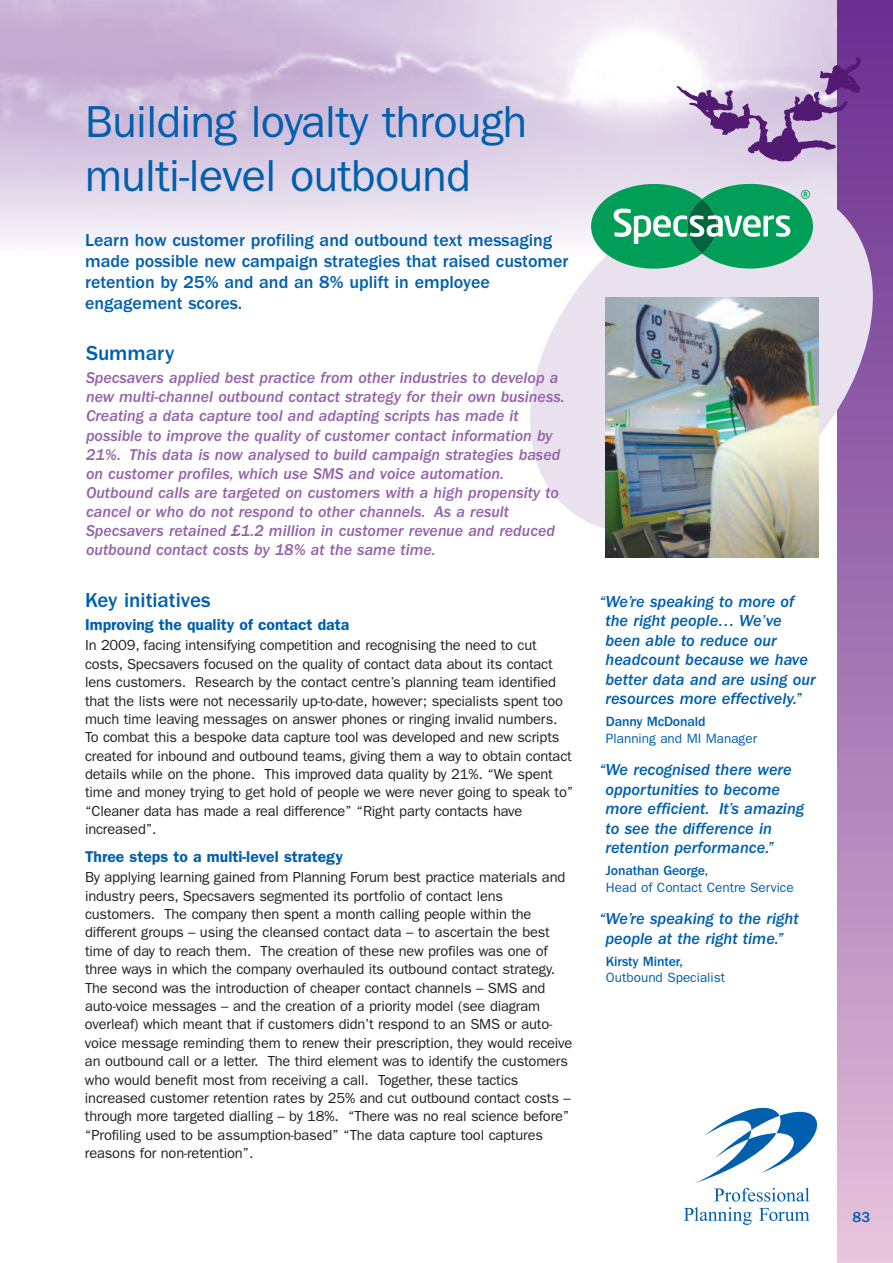
<style>
.page{position:relative;width:893px;height:1263px;background:#fff}
.page>*{position:absolute;margin:0;border:0;box-sizing:border-box;transform-origin:0 0}
.t1{font:45px/54px "ITC Franklin Gothic Std";letter-spacing:-.01em;color:#015fae}
.t2{font:500 21px "ITC Franklin Gothic Std";color:#015fae}
.t3{font:500 18px/21px "ITC Franklin Gothic Std";color:#015fae}
.t4{font:16.5px/19.5px "ITC Franklin Gothic Std Med It";color:#015fae}
.t5{font:16.2px/19.2px "ITC Franklin Gothic Std Med It";color:#9563aa}
.t6{font:600 15.75px "ITC Franklin Gothic Std";color:#015fae}
.t7{font:500 15px "ITC Franklin Gothic Std";color:#015fae}
.t8{font:14.7px/18.3px "ITC Franklin Gothic Std";letter-spacing:-.01em;color:#231f20}
.t9{font:500 13.8px "ITC Franklin Gothic Std";letter-spacing:-.01em;color:#015fae}
.t10{font:13.5px "ITC Franklin Gothic Std";color:#015fae}
</style>
<div class="page">
<img style="left:0;top:0;width:838px;height:68px">
<svg style="left:838px;top:0;width:55px;height:1263px;background:#b487bd"></svg>
<svg style="left:676px;top:57px;width:185px;height:101px;background:#b59bc5"></svg>
<svg style="left:507px;top:158px;width:386px;height:400px;fill:#eae1ef"></svg>
<svg style="left:684px;top:1207px;width:68px;height:18px"></svg>
<svg style="left:759px;top:1208px;width:50px;height:13px"></svg>
<svg style="left:695px;top:1108px;width:122px;height:93px"></svg>
<svg style="left:591px;top:184px;width:222px;height:85px;background:#42b181"></svg>
<img style="left:606px;top:298px;width:213px;height:259px">
<h1 class="t1" style="left:85px;top:98px;width:444px">Building loyalty through multi-level outbound</h1>
<p class="t3" style="left:85px;top:231px;width:485px">Learn how customer profiling and outbound text messaging made possible new campaign strategies that raised customer retention by 25% and and an 8% uplift in employee engagement scores.</p>
<h2 class="t2" style="left:86px;top:346px;width:90px">Summary</h2>
<p class="t5" style="left:86px;top:370px;width:480px">Specsavers applied best practice from other industries to develop a new multi-channel outbound contact strategy for their own business.<br>Creating a data capture tool and adapting scripts has made it possible to improve the quality of customer contact information by 21%. This data is now analysed to build campaign strategies based on customer profiles, which use SMS and voice automation.<br>Outbound calls are targeted on customers with a high propensity to cancel or who do not respond to other channels. As a result Specsavers retained £1.2 million in customer revenue and reduced outbound contact costs by 18% at the same time.</p>
<h2 class="t2" style="left:85px;top:592px;width:127px">Key initiatives</h2>
<p class="t6" style="left:85px;top:619px;width:266px">Improving the quality of contact data</p>
<p class="t8" style="left:85px;top:637px;width:490px">In 2009, facing intensifying competition and recognising the need to cut costs, Specsavers focused on the quality of contact data about its contact lens customers. Research by the contact centre’s planning team identified that the lists were not necessarily up-to-date, however; specialists spent too much time leaving messages on answer phones or ringing invalid numbers.<br>To combat this a bespoke data capture tool was developed and new scripts created for inbound and outbound teams, giving them a way to obtain contact details while on the phone. This improved data quality by 21%. “We spent time and money trying to get hold of people we were never going to speak to” “Cleaner data has made a real difference” “Right party contacts have increased”.</p>
<p class="t6" style="left:85px;top:851px;width:259px">Three steps to a multi-level strategy</p>
<p class="t8" style="left:85px;top:869px;width:489px">By applying learning gained from Planning Forum best practice materials and industry peers, Specsavers segmented its portfolio of contact lens customers. The company then spent a month calling people within the different groups – using the cleansed contact data – to ascertain the best time of day to reach them. The creation of these new profiles was one of three ways in which the company overhauled its outbound contact strategy.<br>The second was the introduction of cheaper contact channels – SMS and auto-voice messages – and the creation of a priority model (see diagram overleaf) which meant that if customers didn’t respond to an SMS or auto&shy;voice message reminding them to renew their prescription, they would receive an outbound call or a letter. The third element was to identify the customers who would benefit most from receiving a call. Together, these tactics increased customer retention rates by 25% and cut outbound contact costs – through more targeted dialling – by 18%. “There was no real science before” “Profiling used to be assumption-based” “The data capture tool captures reasons for non-retention”.</p>
<p class="t4" style="left:605px;top:593px;width:212px;text-indent:-6px">“We’re speaking to more of the right people… We’ve been able to reduce our headcount because we have better data and are using our resources more effectively.”</p>
<p class="t9" style="left:606px;top:717px;width:101px">Danny McDonald</p>
<p class="t10" style="left:606px;top:734px;width:153px">Planning and MI Manager</p>
<p class="t4" style="left:605px;top:761px;width:200px;text-indent:-6px">“We recognised there were opportunities to become more efficient. It’s amazing to see the difference in retention performance.”</p>
<p class="t9" style="left:606px;top:866px;width:104px">Jonathan George,</p>
<p class="t10" style="left:606px;top:883px;width:189px">Head of Contact Centre Service</p>
<p class="t4" style="left:600px;top:910px;width:201px;text-align:center">“We’re speaking to the right people at the right time.”</p>
<p class="t9" style="left:606px;top:957px;width:78px">Kirsty Minter,</p>
<p class="t10" style="left:606px;top:973px;width:121px">Outbound Specialist</p>
<p class="t7" style="left:853px;top:1212px;width:19px">83</p>
</div>
